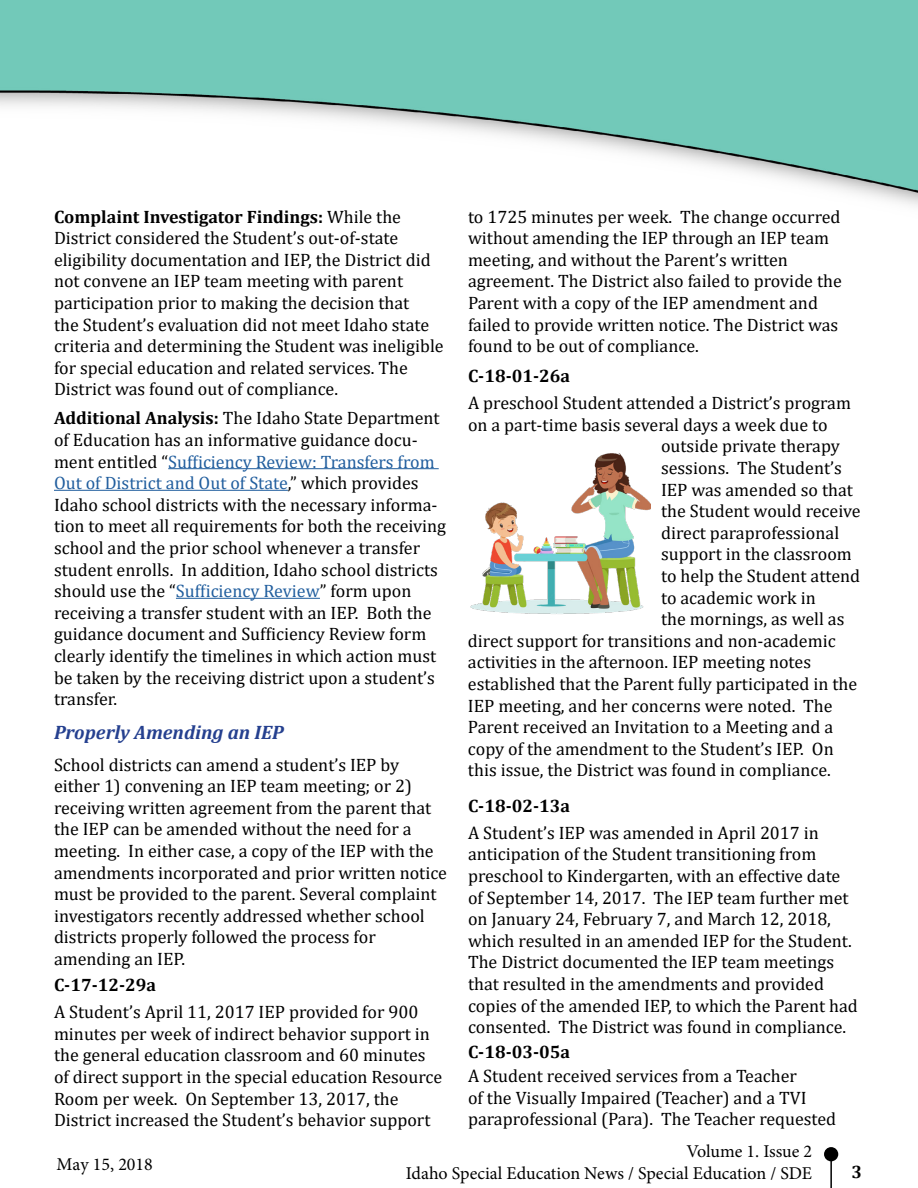
<style>
.page{position:relative;width:918px;height:1188px;background:#fff}
.page>*{position:absolute;margin:0;border:0;box-sizing:border-box;transform-origin:0 0}
.t1{font:italic 700 19.5px "Cambria";color:#25408f}
.t2{font:18px/21.6px "Cambria";color:#000}
.t3{font:18px/21.6px "Minion Pro";color:#000;text-align:right}
.t4{font:700 18px "Cambria";color:#000}
.s1{font-weight:700}
.s2{color:#215e9e}
</style>
<div class="page">
<img style="left:0;top:0;width:918px;height:206px">
<hr style="left:168px;top:468px;width:271px;height:1px;background:#215e9e">
<hr style="left:54px;top:490px;width:234px;height:1px;background:#215e9e">
<hr style="left:176px;top:598px;width:144px;height:1px;background:#215e9e">
<img style="left:470px;top:453px;width:180px;height:161px">
<hr style="left:830px;top:1155px;width:2px;height:33px;background:#000">
<div style="left:824px;top:1147px;width:14px;height:14px;background:#000;border-radius:50%"></div>
<p class="t2" style="left:54px;top:206px;width:391px"><span class="s1">Complaint Investigator Findings:</span> While the District considered the Student’s out-of-state eligibility documentation and IEP, the District did not convene an IEP team meeting with parent participation prior to making the decision that<br>the Student’s evaluation did not meet Idaho state criteria and determining the Student was ineligible for special education and related services. The District was found out of compliance.</p>
<p class="t2" style="left:54px;top:407px;width:394px"><span class="s1">Additional Analysis:</span> The Idaho State Department of Education has an informative guidance docu&shy;ment entitled “<span class="s2">Sufficiency Review: Transfers from Out of District and Out of State</span>,” which provides Idaho school districts with the necessary informa&shy;tion to meet all requirements for both the receiving school and the prior school whenever a transfer student enrolls. In addition, Idaho school districts should use the “<span class="s2">Sufficiency Review</span>” form upon receiving a transfer student with an IEP. Both the guidance document and Sufficiency Review form clearly identify the timelines in which action must be taken by the receiving district upon a student’s transfer.</p>
<h2 class="t1" style="left:54px;top:719px;width:231px">Properly Amending an IEP</h2>
<p class="t2" style="left:54px;top:754px;width:395px">School districts can amend a student’s IEP by either 1) convening an IEP team meeting; or 2) receiving written agreement from the parent that the IEP can be amended without the need for a meeting. In either case, a copy of the IEP with the amendments incorporated and prior written notice must be provided to the parent. Several complaint investigators recently addressed whether school districts properly followed the process for amending an IEP.</p>
<h3 class="t4" style="left:54px;top:973px;width:104px">C-17-12-29a</h3>
<p class="t2" style="left:54px;top:1001px;width:390px">A Student’s April 11, 2017 IEP provided for 900 minutes per week of indirect behavior support in the general education classroom and 60 minutes of direct support in the special education Resource Room per week. On September 13, 2017, the District increased the Student’s behavior support</p>
<p class="t2" style="left:468px;top:206px;width:375px">to 1725 minutes per week. The change occurred without amending the IEP through an IEP team meeting, and without the Parent’s written agreement. The District also failed to provide the Parent with a copy of the IEP amendment and failed to provide written notice. The District was found to be out of compliance.</p>
<h3 class="t4" style="left:468px;top:364px;width:104px">C-18-01-26a</h3>
<p class="t2" style="left:468px;top:392px;width:385px">A preschool Student attended a District’s program</p>
<p class="t2" style="left:468px;top:414px;width:361px">on a part-time basis several days a week due to</p>
<p class="t2" style="left:661px;top:435px;width:180px">outside private therapy</p>
<p class="t2" style="left:661px;top:457px;width:182px">sessions. The Student’s</p>
<p class="t2" style="left:661px;top:479px;width:193px">IEP was amended so that</p>
<p class="t2" style="left:661px;top:500px;width:201px">the Student would receive</p>
<p class="t2" style="left:661px;top:522px;width:180px">direct paraprofessional</p>
<p class="t2" style="left:661px;top:543px;width:192px">support in the classroom</p>
<p class="t2" style="left:661px;top:565px;width:201px">to help the Student attend</p>
<p class="t2" style="left:661px;top:587px;width:156px">to academic work in</p>
<p class="t2" style="left:661px;top:608px;width:185px">the mornings, as well as</p>
<p class="t2" style="left:468px;top:630px;width:369px">direct support for transitions and non-academic</p>
<p class="t2" style="left:468px;top:651px;width:345px">activities in the afternoon. IEP meeting notes</p>
<p class="t2" style="left:468px;top:673px;width:391px">established that the Parent fully participated in the</p>
<p class="t2" style="left:468px;top:695px;width:366px">IEP meeting, and her concerns were noted. The</p>
<p class="t2" style="left:468px;top:716px;width:367px">Parent received an Invitation to a Meeting and a</p>
<p class="t2" style="left:468px;top:738px;width:367px">copy of the amendment to the Student’s IEP. On</p>
<p class="t2" style="left:468px;top:759px;width:364px">this issue, the District was found in compliance.</p>
<h3 class="t4" style="left:468px;top:793px;width:104px">C-18-02-13a</h3>
<p class="t2" style="left:468px;top:822px;width:391px">A Student’s IEP was amended in April 2017 in anticipation of the Student transitioning from preschool to Kindergarten, with an effective date of September 14, 2017. The IEP team further met on January 24, February 7, and March 12, 2018, which resulted in an amended IEP for the Student.<br>The District documented the IEP team meetings that resulted in the amendments and provided copies of the amended IEP, to which the Parent had consented. The District was found in compliance.</p>
<p class="t2" style="left:468px;top:1040px;width:330px;line-height:23.9px"><span class="s1">C-18-03-05a<br></span>A Student received services from a Teacher</p>
<p class="t2" style="left:468px;top:1087px;width:370px">of the Visually Impaired (Teacher) and a TVI paraprofessional (Para). The Teacher requested</p>
<p class="t4" style="left:852px;top:1159px;width:12px">3</p>
<p class="t3" style="left:406px;top:1141px;width:408px">Volume 1. Issue 2<br>Idaho Special Education News / Special Education / SDE</p>
<p class="t3" style="left:57px;top:1154px;width:98px">May 15, 2018</p>
</div>
